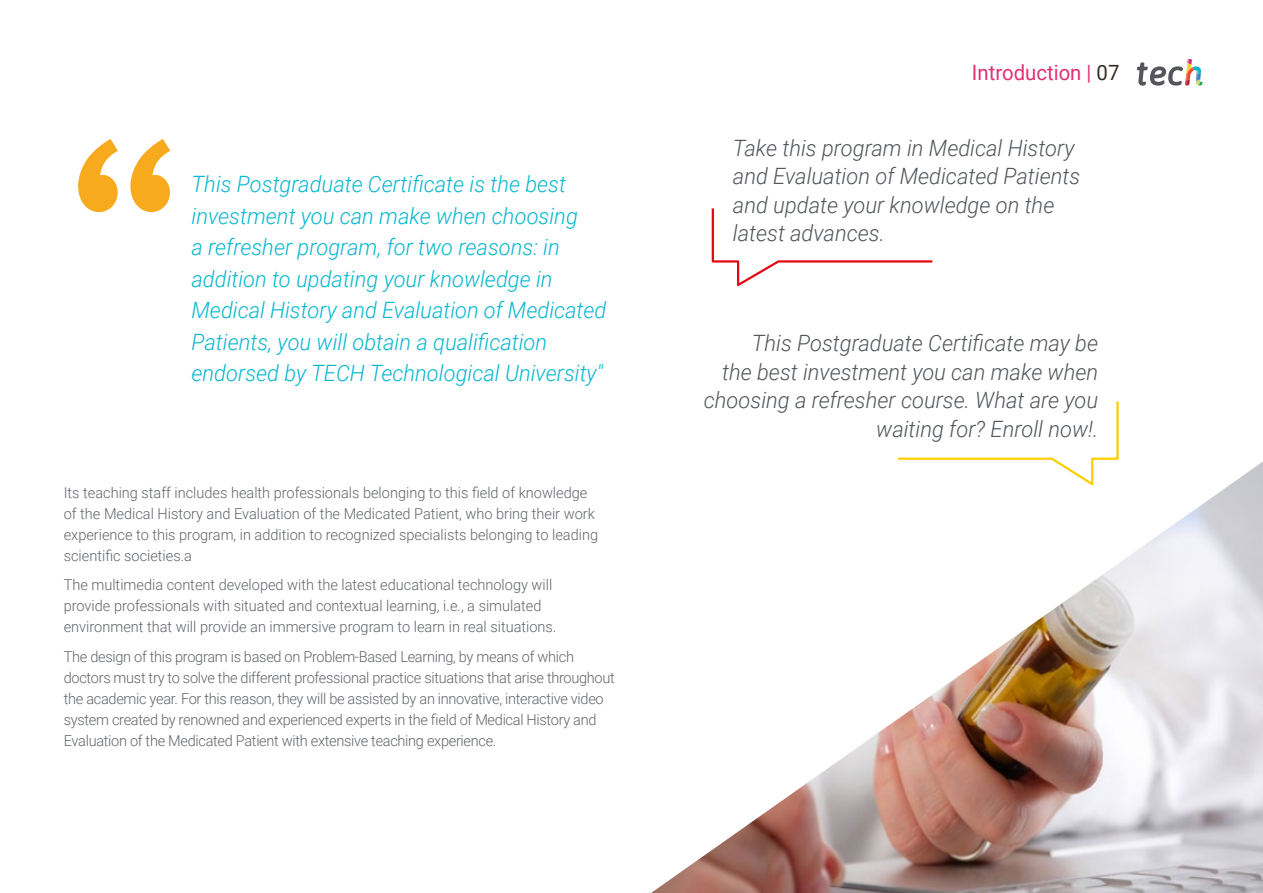
<style>
.page{position:relative;width:1263px;height:893px;background:#fff}
.page>*{position:absolute;margin:0;border:0;box-sizing:border-box;transform-origin:0 0}
.t1{font:italic 300 22.5px/31.5px "Roboto";color:#09b7cf}
.t2{font:italic 300 22.5px/28.5px "Roboto";color:#52555b}
.t3{font:21px "Roboto";color:#df3174}
.t4{font:300 15px/21px "Roboto";color:#61646a}
.t5{font:300 15px/21px "Roboto";letter-spacing:-.02em;color:#61646a}
.s1{color:#e03073}
.s2{color:#332d20}
</style>
<div class="page">
<img style="left:651px;top:461px;width:612px;height:432px">
<svg style="left:1137px;top:59px;width:65px;height:27px"></svg>
<svg style="left:711px;top:208px;width:222px;height:78px"></svg>
<svg style="left:896px;top:401px;width:224px;height:87px"></svg>
<svg style="left:78px;top:139px;width:92px;height:73px"></svg>
<p class="t1" style="left:192px;top:168px;width:416px">This Postgraduate Certificate is the best investment you can make when choosing<br>a refresher program, for two reasons: in addition to updating your knowledge in Medical History and Evaluation of Medicated Patients, you will obtain a qualification endorsed by TECH Technological University"</p>
<p class="t4" style="left:64px;top:481px;width:536px">Its teaching staff includes health professionals belonging to this field of knowledge of the Medical History and Evaluation of the Medicated Patient, who bring their work experience to this program, in addition to recognized specialists belonging to leading scientific societies.a</p>
<p class="t4" style="left:64px;top:574px;width:494px">The multimedia content developed with the latest educational technology will provide professionals with situated and contextual learning, i.e., a simulated environment that will provide an immersive program to learn in real situations.</p>
<p class="t5" style="left:64px;top:645px;width:552px">The design of this program is based on Problem-Based Learning, by means of which doctors must try to solve the different professional practice situations that arise throughout the academic year. For this reason, they will be assisted by an innovative, interactive video system created by renowned and experienced experts in the field of Medical History and Evaluation of the Medicated Patient with extensive teaching experience.</p>
<h2 class="t3" style="left:972px;top:57px;width:149px">Introduction <span class="s1">|</span> <span class="s2">07</span></h2>
<h1 class="t2" style="left:733px;top:133px;width:349px">Take this program in Medical History and Evaluation of Medicated Patients and update your knowledge on the latest advances.</h1>
<h1 class="t2" style="left:704px;top:328px;width:396px;text-align:right">This Postgraduate Certificate may be<br>the best investment you can make when choosing a refresher course. What are you waiting for? Enroll now!.</h1>
</div>
